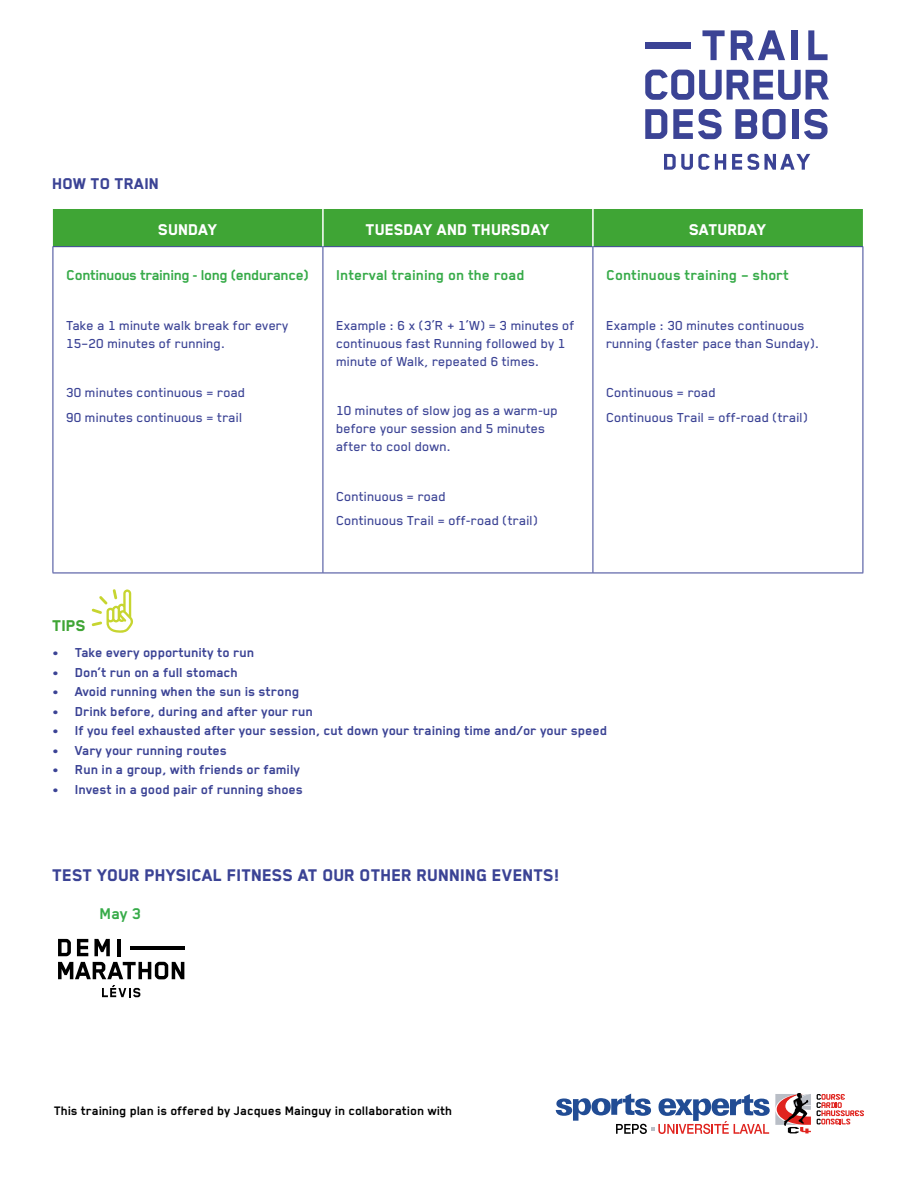
<style>
.page{position:relative;width:918px;height:1188px;background:#fff}
.page>*{position:absolute;margin:0;border:0;box-sizing:border-box;transform-origin:0 0}
.t1{font:800 19.5px "Blender Pro";color:#3b4395}
.t2{font:800 18px "Blender Pro";color:#fff}
.t3{font:800 18px "Blender Pro";color:#3b4395}
.t4{font:800 18px "Blender Pro";color:#3fa535}
.t5{font:700 18px "Blender Pro";color:#37ab49}
.t6{font:700 16.5px "Blender Pro";color:#37ab49}
.t7{font:700 16.5px "Blender Pro";letter-spacing:-.025em;color:#37ab49}
.t8{font:500 15px/18px "Blender Pro";color:#3b4395}
.t9{font:700 15px "Blender Pro";color:#3b4395}
.t10{font:700 14.25px "Blender Pro";color:#000}
</style>
<div class="page">
<div style="left:53px;top:209px;width:810px;height:37px;background:#3fa535"></div>
<hr style="left:53px;top:246px;width:270px;height:1px;background:#3b4395">
<hr style="left:53px;top:247px;width:1px;height:326px;background:#3b4395">
<hr style="left:323px;top:246px;width:270px;height:1px;background:#3b4395">
<hr style="left:323px;top:247px;width:1px;height:326px;background:#3b4395">
<hr style="left:593px;top:246px;width:270px;height:1px;background:#3b4395">
<hr style="left:593px;top:247px;width:1px;height:326px;background:#3b4395">
<hr style="left:863px;top:247px;width:1px;height:326px;background:#3b4395">
<hr style="left:53px;top:573px;width:270px;height:1px;background:#3b4395">
<hr style="left:323px;top:573px;width:270px;height:1px;background:#3b4395">
<hr style="left:593px;top:573px;width:270px;height:1px;background:#3b4395">
<hr style="left:322px;top:209px;width:2px;height:37px;background:#fff">
<hr style="left:592px;top:209px;width:2px;height:37px;background:#fff">
<svg style="left:92px;top:589px;width:41px;height:44px"></svg>
<svg style="left:817px;top:1094px;width:47px;height:30px"></svg>
<svg style="left:556px;top:1093px;width:255px;height:41px"></svg>
<svg style="left:702px;top:30px;width:23px;height:30px"></svg>
<svg style="left:731px;top:30px;width:54px;height:30px"></svg>
<div style="left:792px;top:30px;width:6px;height:30px;background:#3b4395"></div>
<svg style="left:808px;top:30px;width:20px;height:30px"></svg>
<svg style="left:645px;top:70px;width:184px;height:30px"></svg>
<svg style="left:645px;top:109px;width:22px;height:30px"></svg>
<svg style="left:673px;top:109px;width:49px;height:30px"></svg>
<svg style="left:735px;top:109px;width:22px;height:30px"></svg>
<svg style="left:763px;top:109px;width:23px;height:30px"></svg>
<div style="left:792px;top:109px;width:6px;height:30px;background:#3b4395"></div>
<svg style="left:804px;top:109px;width:24px;height:30px"></svg>
<div style="left:645px;top:42px;width:46px;height:6px;background:#3b4395"></div>
<svg style="left:664px;top:154px;width:62px;height:16px"></svg>
<svg style="left:732px;top:154px;width:78px;height:16px"></svg>
<svg style="left:102px;top:985px;width:38px;height:12px"></svg>
<svg style="left:58px;top:962px;width:126px;height:17px"></svg>
<svg style="left:58px;top:939px;width:13px;height:17px"></svg>
<svg style="left:77px;top:939px;width:11px;height:17px"></svg>
<svg style="left:94px;top:939px;width:16px;height:17px"></svg>
<hr style="left:117px;top:939px;width:3px;height:17px;background:#000">
<hr style="left:130px;top:946px;width:54px;height:3px;background:#000">
<p class="t3" style="left:53px;top:174px;width:108px">HOW TO TRAIN</p>
<p class="t2" style="left:158px;top:220px;width:61px">SUNDAY</p>
<p class="t2" style="left:366px;top:220px;width:186px">TUESDAY AND THURSDAY</p>
<p class="t2" style="left:689px;top:220px;width:79px">SATURDAY</p>
<p class="t7" style="left:66px;top:266px;width:245px">Continuous training - long (endurance)</p>
<p class="t8" style="left:66px;top:316px;width:224px">Take a 1 minute walk break for every<br>15–20 minutes of running.</p>
<p class="t8" style="left:66px;top:380px;width:181px;line-height:24.8px">30 minutes continuous = road<br>90 minutes continuous = trail</p>
<p class="t6" style="left:606px;top:266px;width:184px">Continuous training – short</p>
<p class="t8" style="left:606px;top:316px;width:215px">Example : 30 minutes continuous running (faster pace than Sunday).</p>
<p class="t8" style="left:606px;top:380px;width:204px;line-height:24.8px">Continuous = road<br>Continuous Trail = off-road (trail)</p>
<p class="t6" style="left:336px;top:266px;width:190px">Interval training on the road</p>
<p class="t8" style="left:336px;top:316px;width:240px">Example : 6 x (3’R + 1’W) = 3 minutes of continuous fast Running followed by 1 minute of Walk, repeated 6 times.</p>
<p class="t8" style="left:336px;top:401px;width:223px">10 minutes of slow jog as a warm-up before your session and 5 minutes after to cool down.</p>
<p class="t8" style="left:336px;top:483px;width:204px;line-height:24.8px">Continuous = road<br>Continuous Trail = off-road (trail)</p>
<p class="t4" style="left:53px;top:616px;width:35px">TIPS</p>
<p class="t9" style="left:53px;top:644px;width:203px">• Take every opportunity to run</p>
<p class="t9" style="left:53px;top:664px;width:187px">• Don’t run on a full stomach</p>
<p class="t9" style="left:53px;top:683px;width:249px">• Avoid running when the sun is strong</p>
<p class="t9" style="left:53px;top:703px;width:262px">• Drink before, during and after your run</p>
<p class="t9" style="left:53px;top:722px;width:556px">• If you feel exhausted after your session, cut down your training time and/or your speed</p>
<p class="t9" style="left:53px;top:742px;width:176px">• Vary your running routes</p>
<p class="t9" style="left:53px;top:761px;width:249px">• Run in a group, with friends or family</p>
<p class="t9" style="left:53px;top:781px;width:252px">• Invest in a good pair of running shoes</p>
<h1 class="t1" style="left:53px;top:865px;width:509px">TEST YOUR PHYSICAL FITNESS AT OUR OTHER RUNNING EVENTS!</h1>
<p class="t5" style="left:100px;top:904px;width:43px">May 3</p>
<p class="t10" style="left:54px;top:1103px;width:400px">This training plan is offered by Jacques Mainguy in collaboration with</p>
</div>
